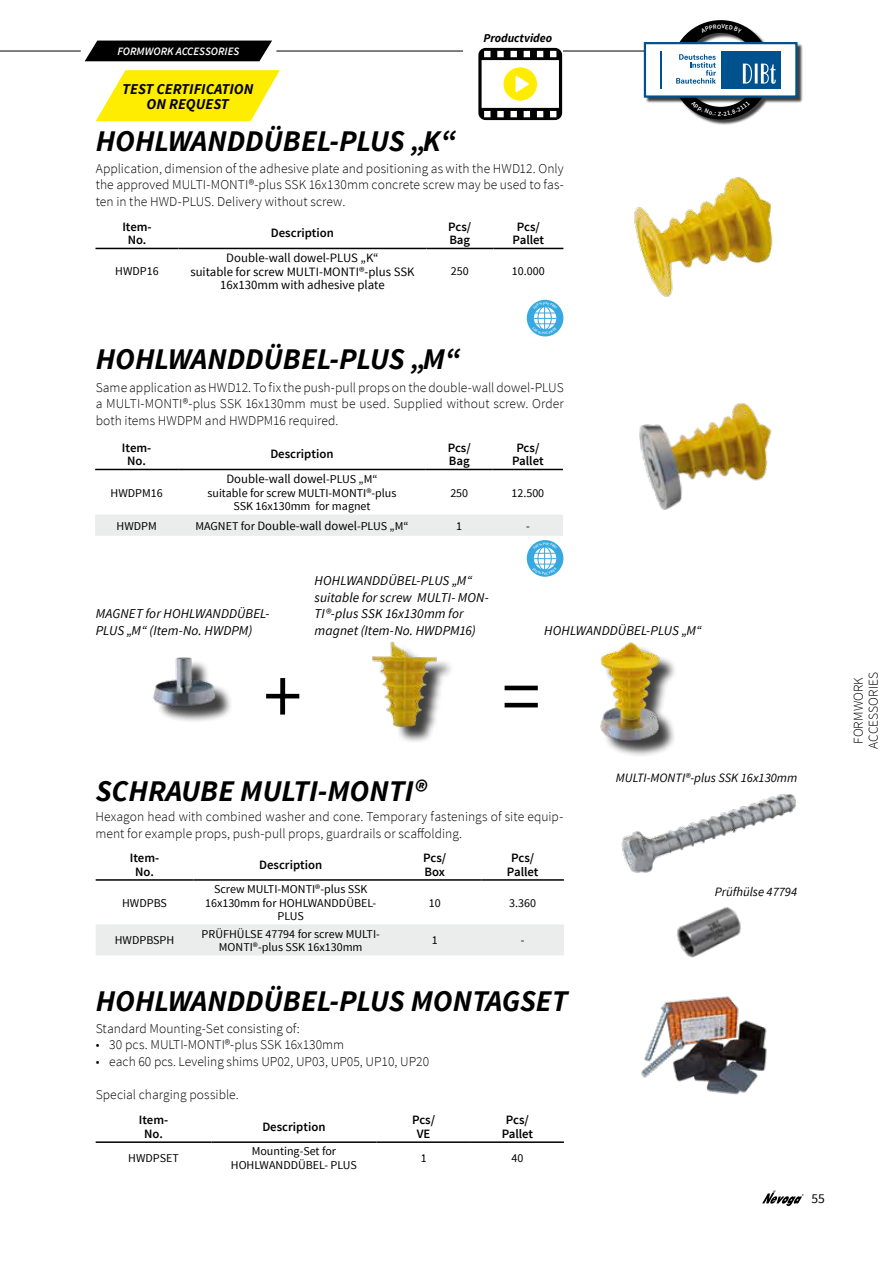
<style>
.page{position:relative;width:893px;height:1263px;background:#fff}
.page>*{position:absolute;margin:0;border:0;box-sizing:border-box;transform-origin:0 0}
.t1{font:italic 81px "Source Sans Pro";color:#000}
.t2{font:italic 700 30px "Source Sans Pro";color:#000}
.t3{font:italic 700 15px/15px "Source Sans Pro";color:#000;text-align:center}
.t4{font:300 13.5px/16.5px "Source Sans Pro";letter-spacing:.005em;color:#000;text-align:justify}
.t5{font:italic 13.5px/16.5px "Source Sans Pro";letter-spacing:.005em;color:#000}
.t6{font:13.5px "Source Sans Pro";color:#000}
.t7{font:600 12.75px/13.5px "Source Sans Pro";color:#000;text-align:center}
.t8{font:12.75px/13.5px "Source Sans Pro";color:#000;text-align:center}
.t9{font:italic 12.75px "Source Sans Pro";color:#000}
.t10{font:12px/13.5px "Source Sans Pro";color:#000;text-align:center}
.t11{font:italic 700 12px "Source Sans Pro";color:#000}
.t12{font:italic 600 11.25px "Source Sans Pro";color:#fff}
.s1{font-size:12px}
.s2{font-size:12.75px}
</style>
<div class="page">
<svg style="left:762px;top:1191px;width:42px;height:15px"></svg>
<svg style="left:96px;top:70px;width:184px;height:51px"></svg>
<svg style="left:95px;top:249px;width:468px;height:1px"></svg>
<hr style="left:95px;top:248px;width:84px;height:1px;background:#000">
<hr style="left:179px;top:248px;width:247px;height:1px;background:#000">
<hr style="left:426px;top:248px;width:67px;height:1px;background:#000">
<hr style="left:493px;top:248px;width:70px;height:1px;background:#000">
<svg style="left:95px;top:470px;width:468px;height:66px"></svg>
<hr style="left:95px;top:469px;width:83px;height:1px;background:#000">
<hr style="left:178px;top:469px;width:248px;height:1px;background:#000">
<hr style="left:426px;top:469px;width:67px;height:1px;background:#000">
<hr style="left:493px;top:469px;width:70px;height:1px;background:#000">
<div style="left:96px;top:924px;width:468px;height:31px;background:#ebecec"></div>
<hr style="left:96px;top:879px;width:97px;height:2px;background:#000">
<hr style="left:193px;top:879px;width:195px;height:2px;background:#000">
<hr style="left:388px;top:879px;width:94px;height:2px;background:#000">
<hr style="left:482px;top:879px;width:82px;height:2px;background:#000">
<hr style="left:96px;top:1141px;width:116px;height:2px;background:#000">
<hr style="left:212px;top:1141px;width:164px;height:2px;background:#000">
<hr style="left:376px;top:1141px;width:95px;height:2px;background:#000">
<hr style="left:471px;top:1141px;width:93px;height:2px;background:#000">
<svg style="left:85px;top:41px;width:187px;height:20px;background:#101010"></svg>
<hr style="left:0;top:51px;width:81px;height:1px;background:#000">
<hr style="left:276px;top:51px;width:521px;height:1px;background:#000">
<div style="left:645px;top:21px;width:158px;height:104px;background:#000;opacity:.75"></div>
<div style="left:671px;top:20px;width:99px;height:100px;border:13px solid #000;border-radius:50%"></div>
<div style="left:645px;top:43px;width:151px;height:54px;background:#fff"></div>
<div style="left:644px;top:42px;width:153px;height:56px;border:2px solid #00528e"></div>
<div style="left:721px;top:51px;width:60px;height:37px;background:#00528e"></div>
<svg style="left:676px;top:54px;width:40px;height:30px"></svg>
<hr style="left:661px;top:51px;width:1px;height:37px;background:#00528e">
<hr style="left:755px;top:64px;width:3px;height:20px;background:#fff">
<svg style="left:761px;top:64px;width:15px;height:20px"></svg>
<svg style="left:743px;top:64px;width:9px;height:20px"></svg>
<div style="left:527px;top:300px;width:36px;height:36px;background:#36a9e1;border-radius:50%"></div>
<div style="left:532px;top:305px;width:26px;height:26px;border:1px solid #36a9e1;border-radius:50%"></div>
<div style="left:527px;top:540px;width:36px;height:37px;background:#36a9e1;border-radius:50%"></div>
<div style="left:532px;top:546px;width:26px;height:25px;border:1px solid #36a9e1;border-radius:50%"></div>
<div style="left:604px;top:645px;width:73px;height:113px;background:#000;opacity:.75"></div>
<img style="left:600px;top:642px;width:66px;height:99px">
<div style="left:376px;top:644px;width:79px;height:100px;background:#000;opacity:.75"></div>
<img style="left:372px;top:641px;width:67px;height:88px">
<img style="left:153px;top:657px;width:78px;height:65px">
<div style="left:463px;top:47px;width:100px;height:80px;background:#fff"></div>
<svg style="left:478px;top:48px;width:84px;height:72px"></svg>
<img style="left:621px;top:794px;width:175px;height:79px">
<img style="left:634px;top:177px;width:139px;height:120px">
<img style="left:639px;top:403px;width:133px;height:107px">
<img style="left:676px;top:907px;width:65px;height:51px">
<img style="left:641px;top:996px;width:126px;height:99px">
<svg style="left:701px;top:24px;width:41px;height:9px"></svg>
<svg style="left:691px;top:101px;width:59px;height:15px"></svg>
<svg style="left:532px;top:302px;width:25px;height:32px"></svg>
<svg style="left:532px;top:542px;width:25px;height:33px"></svg>
<p class="t12" style="left:117px;top:44px;width:123px">FORMWORK ACCESSORIES</p>
<p class="t3" style="left:122px;top:81px;width:133px">TEST CERTIFICATION<br>ON REQUEST</p>
<h2 class="t2" style="left:96px;top:122px;width:362px">HOHLWANDDÜBEL-PLUS „K“</h2>
<p class="t11" style="left:483px;top:30px;width:70px">Productvideo</p>
<p class="t4" style="left:96px;top:160px;width:470px">Application, dimension of the adhesive plate and positioning as with the HWD12. Only the approved MULTI-MONTI®-plus SSK 16x130mm concrete screw may be used to fas&shy;ten in the HWD-PLUS. Delivery without screw.</p>
<p class="t7" style="left:122px;top:220px;width:31px">Item-<br>No.</p>
<p class="t7" style="left:271px;top:227px;width:65px">Description</p>
<p class="t7" style="left:448px;top:220px;width:25px;text-align:left">Pcs/<br>Bag</p>
<p class="t7" style="left:513px;top:220px;width:33px">Pcs/<br>Pallet</p>
<p class="t10" style="left:115px;top:265px;width:45px">HWDP16</p>
<p class="t8" style="left:190px;top:251px;width:226px">Double-wall dowel-PLUS „K“<br>suitable for screw MULTI-MONTI®-plus SSK<br>16x130mm with adhesive plate</p>
<p class="t10" style="left:451px;top:265px;width:19px">250</p>
<p class="t10" style="left:512px;top:265px;width:34px">10.000</p>
<h2 class="t2" style="left:96px;top:340px;width:366px">HOHLWANDDÜBEL-PLUS „M“</h2>
<p class="t4" style="left:96px;top:379px;width:470px">Same application as HWD12. To fix the push-pull props on the double-wall dowel-PLUS a MULTI-MONTI®-plus SSK 16x130mm must be used. Supplied without screw. Order both items HWDPM and HWDPM16 required.</p>
<p class="t7" style="left:122px;top:441px;width:31px">Item-<br>No.</p>
<p class="t7" style="left:270px;top:448px;width:65px">Description</p>
<p class="t7" style="left:448px;top:441px;width:25px;text-align:left">Pcs/<br>Bag</p>
<p class="t7" style="left:512px;top:441px;width:33px">Pcs/<br>Pallet</p>
<p class="t10" style="left:111px;top:486px;width:54px">HWDPM16</p>
<p class="t8" style="left:226px;top:472px;width:153px">Double-wall dowel<span class="s1">-PLUS „M“</span></p>
<p class="t10" style="left:207px;top:486px;width:190px">suitable for screw MULTI-MONTI®-plus<br>SSK 16x130mm for magnet</p>
<p class="t10" style="left:450px;top:486px;width:19px">250</p>
<p class="t10" style="left:511px;top:486px;width:34px">12.500</p>
<p class="t10" style="left:117px;top:519px;width:42px">HWDPM</p>
<p class="t10" style="left:195px;top:519px;width:215px">MAGNET for <span class="s2">Double-wall dowel</span>-PLUS „M“</p>
<p class="t10" style="left:456px;top:519px;width:7px">1</p>
<p class="t10" style="left:526px;top:519px;width:5px">-</p>
<p class="t5" style="left:96px;top:605px;width:175px">MAGNET for HOHLWANDDÜBEL-<br>PLUS „M“ (Item-No. HWDPM)</p>
<p class="t5" style="left:315px;top:572px;width:176px">HOHLWANDDÜBEL-PLUS „M“ suitable for screw MULTI- MON-<br>TI®-plus SSK 16x130mm for magnet (Item-No. HWDPM16)</p>
<p class="t5" style="left:544px;top:622px;width:159px">HOHLWANDDÜBEL-PLUS „M“</p>
<h1 class="t1" style="left:262px;top:646px;width:40px">+</h1>
<h1 class="t1" style="left:501px;top:646px;width:40px">=</h1>
<h2 class="t2" style="left:96px;top:772px;width:333px">SCHRAUBE MULTI-MONTI®</h2>
<p class="t4" style="left:95px;top:808px;width:470px">Hexagon head with combined washer and cone. Temporary fastenings of site equip&shy;ment for example props, push-pull props, guardrails or scaffolding.</p>
<p class="t7" style="left:130px;top:851px;width:31px">Item-<br>No.</p>
<p class="t7" style="left:259px;top:858px;width:65px">Description</p>
<p class="t7" style="left:423px;top:851px;width:25px;text-align:left">Pcs/<br>Box</p>
<p class="t7" style="left:507px;top:851px;width:33px">Pcs/<br>Pallet</p>
<p class="t10" style="left:122px;top:896px;width:46px">HWDPBS</p>
<p class="t10" style="left:205px;top:883px;width:173px">Screw MULTI-MONTI®-plus SSK<br>16x130mm for HOHLWANDDÜBEL-<br>PLUS</p>
<p class="t10" style="left:429px;top:896px;width:13px">10</p>
<p class="t10" style="left:509px;top:896px;width:28px">3.360</p>
<p class="t10" style="left:115px;top:934px;width:61px">HWDPBSPH</p>
<p class="t10" style="left:202px;top:927px;width:180px">PRÜFHÜLSE 47794 for screw MULTI-<br>MONTI®-plus SSK 16x130mm</p>
<p class="t10" style="left:432px;top:934px;width:7px">1</p>
<p class="t10" style="left:521px;top:934px;width:5px">-</p>
<h2 class="t2" style="left:96px;top:982px;width:473px">HOHLWANDDÜBEL-PLUS MONTAGSET</h2>
<p class="t4" style="left:96px;top:1020px;width:206px">Standard Mounting-Set consisting of:</p>
<p class="t4" style="left:96px;top:1037px;width:250px">• 30 pcs. MULTI-MONTI®-plus SSK 16x130mm</p>
<p class="t4" style="left:96px;top:1053px;width:335px">• each 60 pcs. Leveling shims UP02, UP03, UP05, UP10, UP20</p>
<p class="t4" style="left:96px;top:1086px;width:145px">Special charging possible.</p>
<p class="t7" style="left:139px;top:1114px;width:31px">Item-<br>No.</p>
<p class="t7" style="left:262px;top:1120px;width:65px">Description</p>
<p class="t7" style="left:412px;top:1114px;width:25px">Pcs/<br>VE</p>
<p class="t7" style="left:502px;top:1114px;width:33px">Pcs/<br>Pallet</p>
<p class="t10" style="left:128px;top:1152px;width:52px">HWDPSET</p>
<p class="t10" style="left:231px;top:1145px;width:128px">Mounting-Set for<br>HOHLWANDDÜBEL- PLUS</p>
<p class="t10" style="left:421px;top:1152px;width:7px">1</p>
<p class="t10" style="left:511px;top:1152px;width:13px">40</p>
<p class="t9" style="left:616px;top:770px;width:183px">MULTI-MONTI®-plus SSK 16x130mm</p>
<p class="t9" style="left:715px;top:884px;width:84px">Prüfhülse 47794</p>
<p class="t6" style="left:811px;top:1190px;width:15px">55</p>
<p class="t4" style="left:851px;top:749px;width:78px;line-height:15px;text-align:center;rotate:-90deg">FORMWORK<br>ACCESSORIES</p>
</div>
